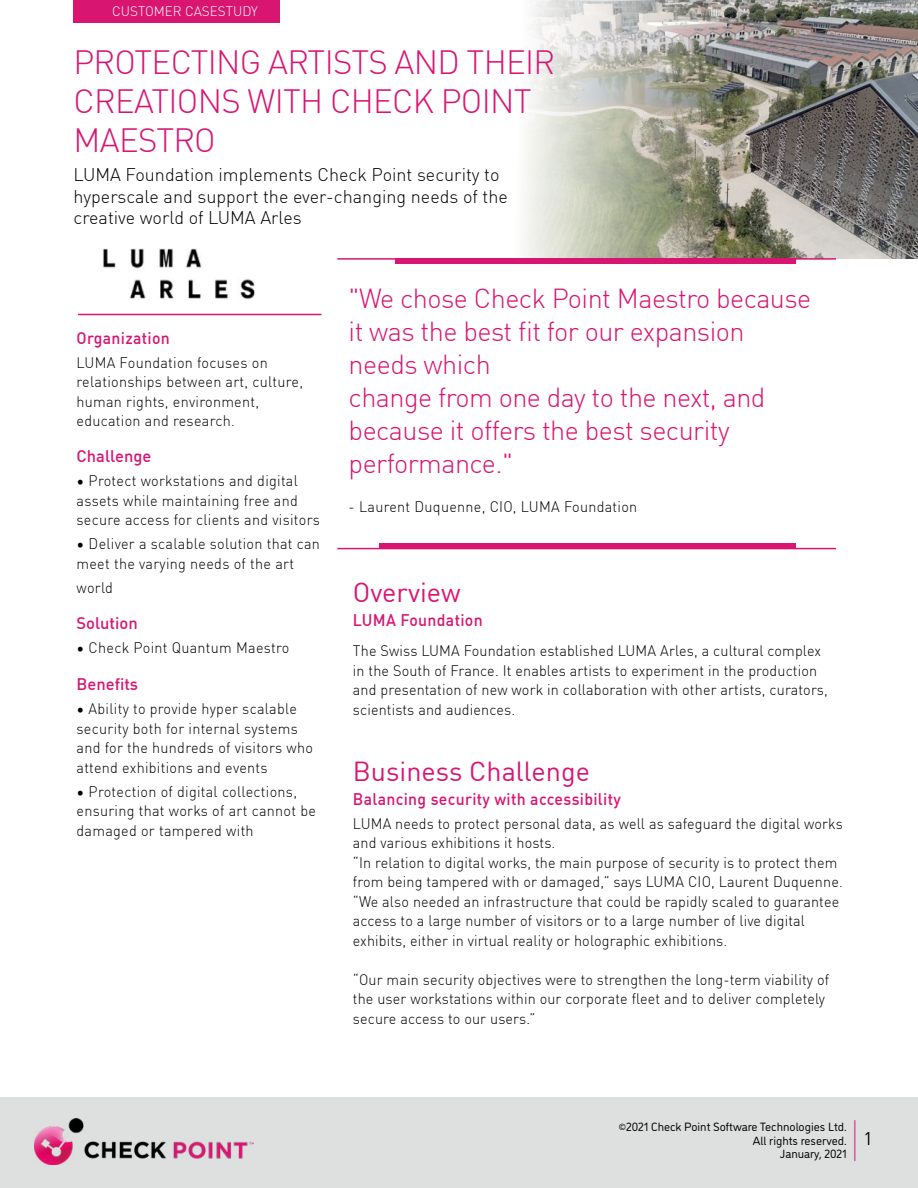
<style>
.page{position:relative;width:918px;height:1188px;background:#fff}
.page>*{position:absolute;margin:0;border:0;box-sizing:border-box;transform-origin:0 0}
.t1{font:300 33px/39px "DIN Pro";letter-spacing:-.02em;color:#d91572}
.t2{font:300 27px/33px "DIN Pro";letter-spacing:-.02em;color:#d91572}
.t3{font:27px "DIN Pro";color:#d91572}
.t4{font:300 18px/21.6px "DIN Pro";color:#000}
.t5{font:18px "DIN Pro";color:#000}
.t6{font:500 16.5px "DIN Pro";letter-spacing:.02em;color:#d91572;scale:.96 1}
.t7{font:500 16.5px "DIN Pro";color:#d91572}
.t8{font:500 16.5px "DIN Pro";letter-spacing:.02em;color:#d91572}
.t9{font:300 15px/19.5px "DIN Pro";letter-spacing:.01em;color:#000;scale:.96 1}
.t10{font:300 13.5px "DIN Pro";color:#fff}
.t11{font:12px/13.5px "DI Nosaur";color:#000;text-align:right}
.t12{font:9px "DI Nosaur";color:#000}
</style>
<div class="page">
<div style="left:0;top:1097px;width:918px;height:91px;background:#dee0e0"></div>
<hr style="left:854px;top:1120px;width:1px;height:41px;background:#d91572">
<div style="left:73px;top:0;width:230px;height:23px;background:#d91572"></div>
<img style="left:34px;top:1118px;width:219px;height:47px">
<div style="left:379px;top:544px;width:416px;height:5px;background:#d91572"></div>
<hr style="left:337px;top:548px;width:499px;height:1px;background:#d91572">
<hr style="left:78px;top:314px;width:244px;height:1px;background:#d91572">
<img style="left:836px;top:0;width:82px;height:259px">
<svg style="left:280px;top:0;width:556px;height:258px"></svg>
<div style="left:395px;top:258px;width:400px;height:6px;background:#d91572"></div>
<hr style="left:337px;top:258px;width:499px;height:2px;background:#d91572">
<img style="left:103px;top:248px;width:152px;height:52px">
<p class="t10" style="left:112px;top:1px;width:147px">CUSTOMER CASESTUDY</p>
<h1 class="t1" style="left:73px;top:41px;width:483px">PROTECTING ARTISTS AND THEIR<br>CREATIONS WITH CHECK POINT<br>MAESTRO</h1>
<p class="t4" style="left:73px;top:163px;width:436px">LUMA Foundation implements Check Point security to hyperscale and support the ever-changing needs of the creative world of LUMA Arles</p>
<p class="t6" style="left:77px;top:325px;width:99px">Organization</p>
<p class="t9" style="left:77px;top:351px;width:238px">LUMA Foundation focuses on relationships between art, culture, human rights, environment, education and research.</p>
<p class="t7" style="left:77px;top:443px;width:76px">Challenge</p>
<p class="t9" style="left:77px;top:470px;width:255px">• Protect workstations and digital assets while maintaining free and secure access for clients and visitors</p>
<p class="t9" style="left:77px;top:533px;width:255px">• Deliver a scalable solution that can meet the varying needs of the art</p>
<p class="t9" style="left:77px;top:576px;width:40px">world</p>
<p class="t7" style="left:77px;top:610px;width:63px">Solution</p>
<p class="t9" style="left:77px;top:636px;width:223px">• Check Point Quantum Maestro</p>
<p class="t8" style="left:77px;top:671px;width:63px">Benefits</p>
<p class="t9" style="left:77px;top:698px;width:248px">• Ability to provide hyper scalable security both for internal systems and for the hundreds of visitors who attend exhibitions and events</p>
<p class="t9" style="left:77px;top:780px;width:251px">• Protection of digital collections, ensuring that works of art cannot be damaged or tampered with</p>
<h2 class="t2" style="left:349px;top:280px;width:464px">"We chose Check Point Maestro because it was the best fit for our expansion needs which<br>change from one day to the next, and because it offers the best security performance ".</h2>
<p class="t9" style="left:349px;top:496px;width:302px">- Laurent Duquenne, CIO, LUMA Foundation</p>
<h2 class="t3" style="left:353px;top:572px;width:109px">Overview</h2>
<p class="t6" style="left:353px;top:608px;width:137px">LUMA Foundation</p>
<p class="t9" style="left:353px;top:640px;width:496px">The Swiss LUMA Foundation established LUMA Arles a, cultural complex in the South of France It. enables artists to experiment in the production and presentation of new work in collaboration with other artists, curators, scientists and audiences.</p>
<h2 class="t3" style="left:353px;top:750px;width:239px">Business Challenge</h2>
<p class="t6" style="left:353px;top:786px;width:281px">Balancing security with accessibility</p>
<p class="t9" style="left:353px;top:813px;width:512px">LUMA needs to protect personal data, as well as safeguard the digital works and various exhibitions it hosts.<br>“In relation to digital works, the main purpose of security is to protect them from being tampered with or damaged,” says LUMA CIO, Laurent Duquenne. “We also needed an infrastructure that could be rapidly scaled to guarantee access to a large number of visitors or to a large number of live digital exhibits, either in virtual reality or holographic exhibitions.</p>
<p class="t9" style="left:353px;top:969px;width:498px">“Our main security objectives were to strengthen the long-term viability of the user workstations within our corporate fleet and to deliver completely secure access to our users “.</p>
<p class="t11" style="left:626px;top:1120px;width:222px">2021 Check Point Software Technologies Ltd.</p>
<p class="t12" style="left:619px;top:1120px;width:9px">©</p>
<p class="t11" style="left:753px;top:1133px;width:95px">All rights reserved.<br>January, 2021</p>
<p class="t5" style="left:864px;top:1125px;width:11px">1</p>
</div>
